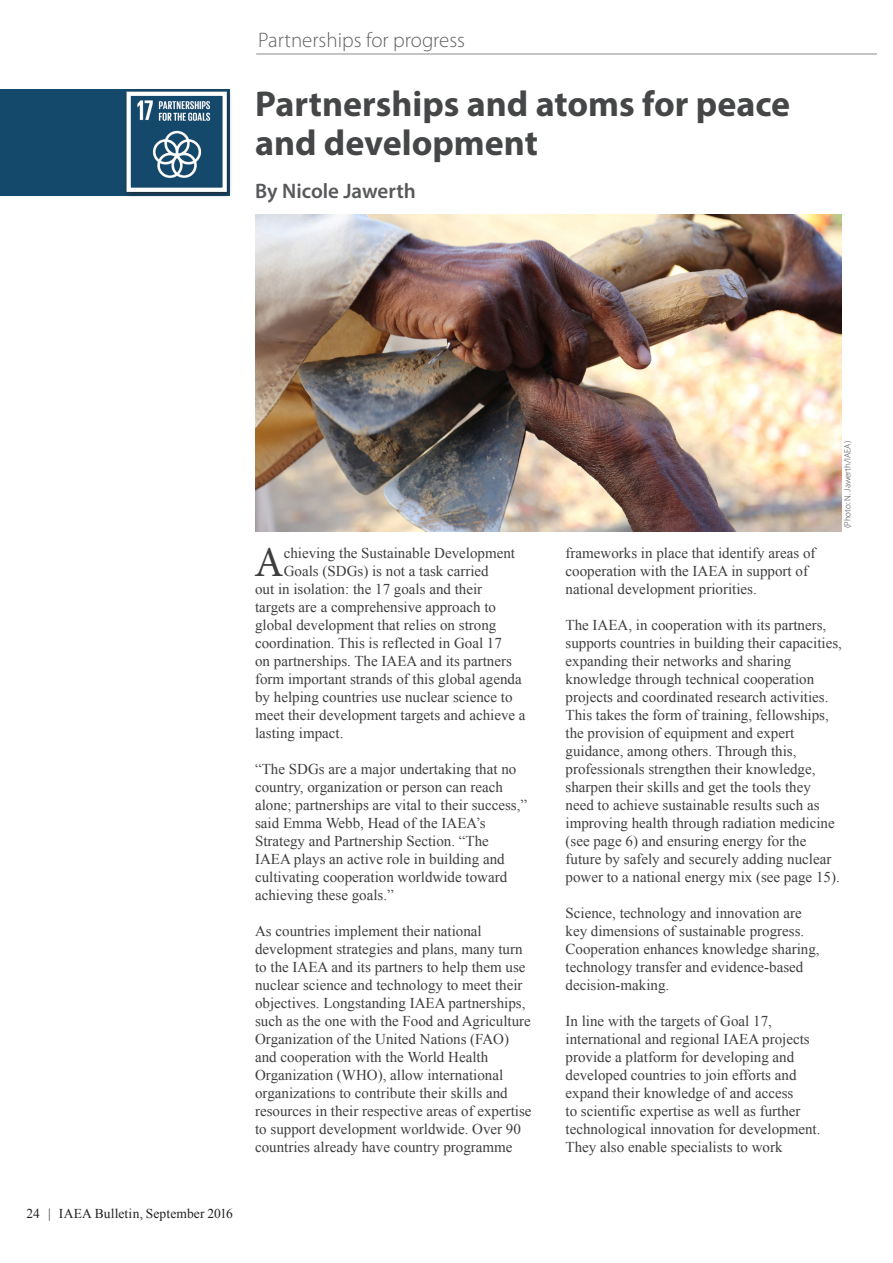
<style>
.page{position:relative;width:893px;height:1263px;background:#fff}
.page>*{position:absolute;margin:0;border:0;box-sizing:border-box;transform-origin:0 0}
.Frist_Para{font:42.75px "Minion Pro";color:#3e3e3f}
.Story_Title{font:700 36px/39px "Myriad Pro";color:#454647}
.Theme_Header_-_story{font:300 21px "Myriad Pro";color:#636366}
.Author-top{font:600 21px "Myriad Pro";color:#57585a}
.Body_Text{font:15px/18px "Times New Roman";color:#3e3e3f}
.Frist_Para-2{font:15px "Times New Roman";color:#3e3e3f}
.t1{font:13.5px "Times New Roman";letter-spacing:.01em;color:#231f20}
.Photo_credit{font:300 9px "Myriad Pro";color:#3e3e3f}
</style>
<div class="page">
<hr style="left:256px;top:54px;width:621px;height:1px;background:#636366">
<div style="left:0;top:89px;width:230px;height:107px;background:#14496b"></div>
<div style="left:123px;top:88px;width:110px;height:110px;background:#231f20;opacity:.75"></div>
<img style="left:132px;top:97px;width:90px;height:90px">
<div style="left:127px;top:92px;width:100px;height:100px;border:4px solid #fff"></div>
<img style="left:255px;top:214px;width:587px;height:317px">
<p class="Theme_Header_-_story" style="left:258px;top:27px;width:208px">Partnerships for progress</p>
<p class="Story_Title" style="left:255px;top:83px;width:537px">Partnerships and atoms for peace and development</p>
<p class="Author-top" style="left:255px;top:177px;width:162px">By Nicole Jawerth</p>
<p class="t1" style="left:26px;top:1205px;width:208px">24 | IAEA Bulletin, September 2016</p>
<p class="Frist_Para" style="left:254px;top:534px;width:31px">A</p>
<p class="Frist_Para-2" style="left:284px;top:543px;width:233px">chieving the Sustainable Development</p>
<p class="Frist_Para-2" style="left:284px;top:561px;width:206px">Goals (SDGs) is not a task carried</p>
<p class="Frist_Para-2" style="left:255px;top:579px;width:229px">out in isolation: the 17 goals and their</p>
<p class="Frist_Para-2" style="left:255px;top:597px;width:242px">targets are a comprehensive approach to</p>
<p class="Frist_Para-2" style="left:255px;top:615px;width:243px">global development that relies on strong</p>
<p class="Frist_Para-2" style="left:255px;top:633px;width:248px">coordination. This is reflected in Goal 17</p>
<p class="Frist_Para-2" style="left:255px;top:651px;width:258px">on partnerships. The IAEA and its partners</p>
<p class="Frist_Para-2" style="left:255px;top:669px;width:268px">form important strands of this global agenda</p>
<p class="Frist_Para-2" style="left:255px;top:687px;width:259px">by helping countries use nuclear science to</p>
<p class="Frist_Para-2" style="left:255px;top:705px;width:272px">meet their development targets and achieve a</p>
<p class="Frist_Para-2" style="left:255px;top:723px;width:90px">lasting impact.</p>
<p class="Body_Text" style="left:255px;top:760px;width:274px">“The SDGs are a major undertaking that no country, organization or person can reach alone; partnerships are vital to their success,” said Emma Webb, Head of the IAEA’s Strategy and Partnership Section. “The IAEA plays an active role in building and cultivating cooperation worldwide toward achieving these goals.”</p>
<p class="Body_Text" style="left:255px;top:922px;width:278px">As countries implement their national development strategies and plans, many turn to the IAEA and its partners to help them use nuclear science and technology to meet their objectives. Longstanding IAEA partnerships, such as the one with the Food and Agriculture Organization of the United Nations (FAO) and cooperation with the World Health Organization (WHO), allow international organizations to contribute their skills and resources in their respective areas of expertise to support development worldwide. Over 90 countries already have country programme</p>
<p class="Photo_credit" style="left:842px;top:528px;width:89px;rotate:-90deg">(Photo: N. Jawerth/IAEA)</p>
<p class="Body_Text" style="left:566px;top:544px;width:251px">frameworks in place that identify areas of cooperation with the IAEA in support of national development priorities.</p>
<p class="Body_Text" style="left:566px;top:616px;width:278px">The IAEA, in cooperation with its partners, supports countries in building their capacities, expanding their networks and sharing knowledge through technical cooperation projects and coordinated research activities.<br>This takes the form of training, fellowships, the provision of equipment and expert guidance, among others. Through this, professionals strengthen their knowledge, sharpen their skills and get the tools they need to achieve sustainable results such as improving health through radiation medicine (see page 6) and ensuring energy for the future by safely and securely adding nuclear power to a national energy mix (see page 15).</p>
<p class="Body_Text" style="left:566px;top:904px;width:256px">Science, technology and innovation are key dimensions of sustainable progress.<br>Cooperation enhances knowledge sharing, technology transfer and evidence-based decision-making.</p>
<p class="Body_Text" style="left:566px;top:1012px;width:256px">In line with the targets of Goal 17, international and regional IAEA projects provide a platform for developing and developed countries to join efforts and expand their knowledge of and access<br>to scientific expertise as well as further technological innovation for development.<br>They also enable specialists to work</p>
</div>
